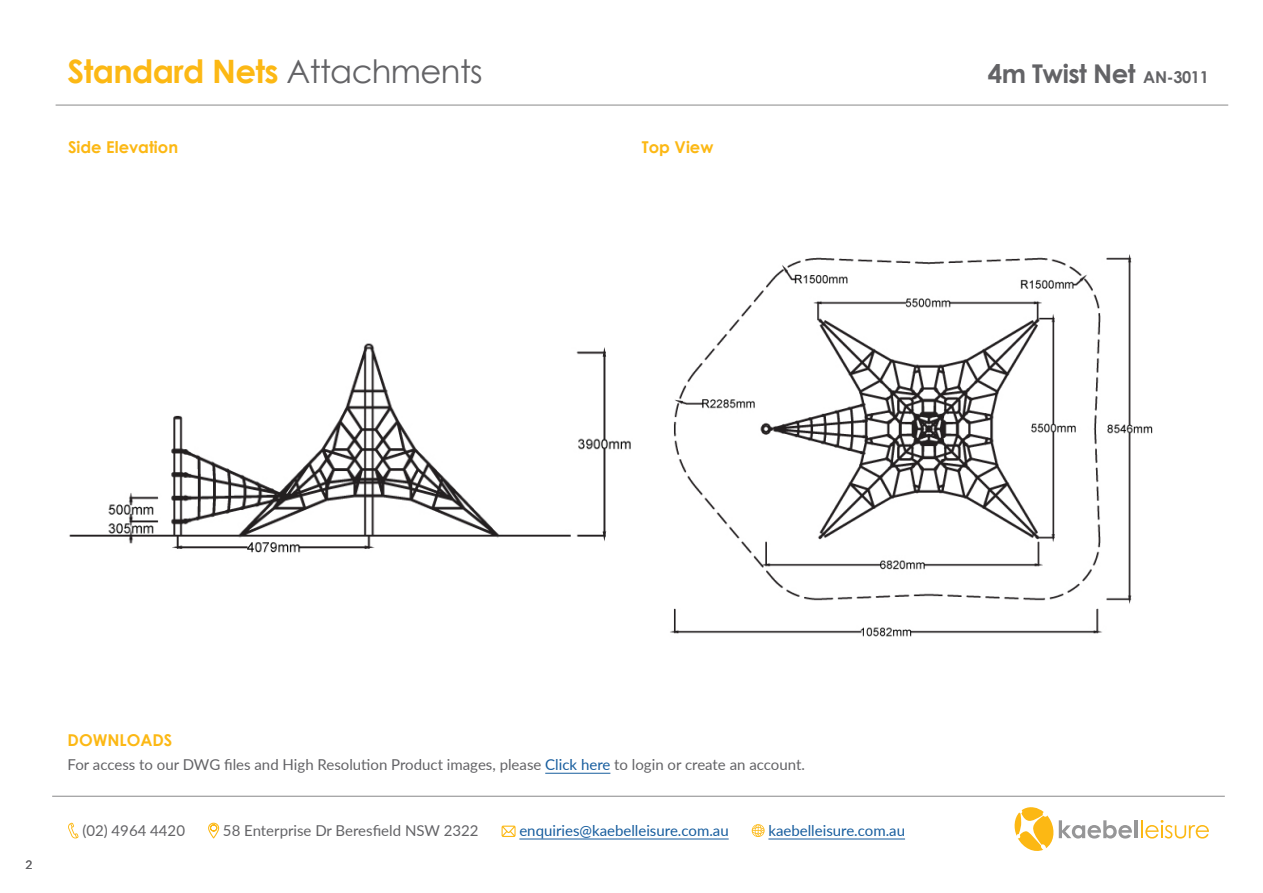
<style>
.page{position:relative;width:1263px;height:893px;background:#fff}
.page>*{position:absolute;margin:0;border:0;box-sizing:border-box;transform-origin:0 0}
.t1{font:700 32.25px "Century Gothic";letter-spacing:-.02em;color:#fcb814}
.t2{font:700 25.8px "Century Gothic";letter-spacing:-.02em;color:#636366}
.t3{font:700 16.35px "Century Gothic";color:#fcb814}
.t4{font:15px "Lato";color:#636366}
.t5{font:15px "Lato";color:#175d9e}
.t6{font:12px "Lato";color:#636366}
.s1{font-weight:400;color:#636366}
.s2{font-size:16.35px}
.s3{color:#175d9e}
</style>
<div class="page">
<hr style="left:56px;top:105px;width:1172px;height:1px;background:#969697">
<hr style="left:52px;top:796px;width:1173px;height:1px;background:#969697">
<svg style="left:1014px;top:807px;width:118px;height:44px"></svg>
<hr style="left:1134px;top:820px;width:3px;height:18px;background:#969697">
<svg style="left:1141px;top:820px;width:68px;height:18px"></svg>
<hr style="left:519px;top:839px;width:210px;height:1px;background:#175d9e">
<hr style="left:768px;top:839px;width:137px;height:1px;background:#175d9e">
<svg style="left:68px;top:822px;width:11px;height:17px"></svg>
<svg style="left:208px;top:822px;width:12px;height:17px"></svg>
<svg style="left:502px;top:826px;width:13px;height:11px"></svg>
<svg style="left:752px;top:824px;width:13px;height:13px"></svg>
<hr style="left:545px;top:773px;width:65px;height:1px;background:#175d9e">
<img style="left:670px;top:254px;width:483px;height:383px">
<img style="left:69px;top:343px;width:562px;height:210px">
<p class="t1" style="left:68px;top:47px;width:417px">Standard Nets <span class="s1">Attachments</span></p>
<p class="t2" style="left:988px;top:54px;width:223px">4m Twist Net <span class="s2">AN-3011</span></p>
<p class="t3" style="left:68px;top:135px;width:112px">Side Elevation</p>
<p class="t3" style="left:642px;top:135px;width:73px">Top View</p>
<p class="t6" style="left:26px;top:856px;width:8px">2</p>
<p class="t3" style="left:68px;top:728px;width:106px">DOWNLOADS</p>
<p class="t4" style="left:68px;top:753px;width:739px">For access to our DWG files and High Resolution Product images, please <span class="s3">Click here</span> to login or create an account.</p>
<p class="t4" style="left:82px;top:819px;width:104px">(02) 4964 4420</p>
<p class="t4" style="left:223px;top:819px;width:257px">58 Enterprise Dr Beresfield NSW 2322</p>
<p class="t5" style="left:519px;top:819px;width:211px">enquiries@kaebelleisure.com.au</p>
<p class="t5" style="left:768px;top:819px;width:138px">kaebelleisure.com.au</p>
</div>
